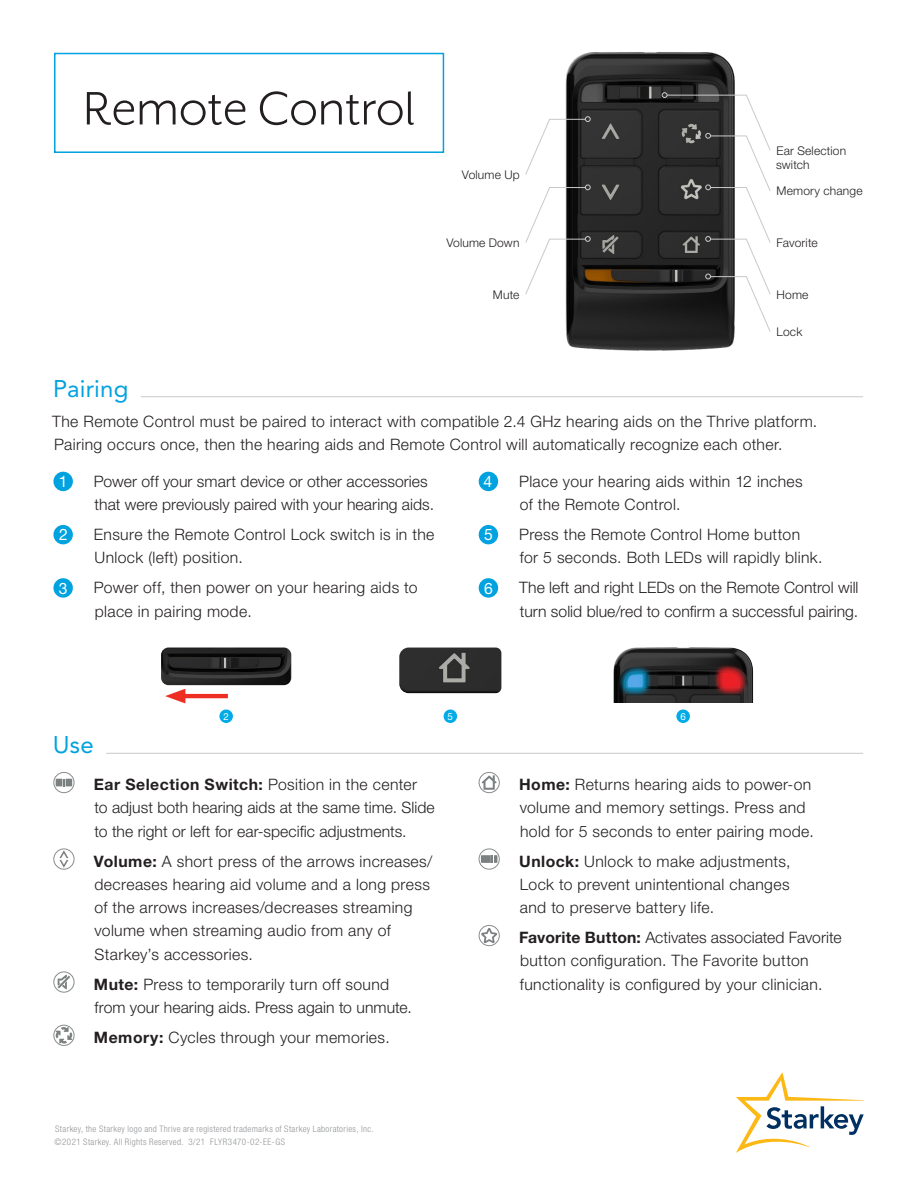
<style>
.page{position:relative;width:918px;height:1188px;background:#fff}
.page>*{position:absolute;margin:0;border:0;box-sizing:border-box;transform-origin:0 0}
.Topic{font:54px "Mr Eaves XL San OT";color:#231f20}
.Section_Header{font:24px "Avenir LT SLI Std Roman";letter-spacing:.005em;color:#00a2df}
.Body_Copy_NO_INDENT{font:300 15.75px/23.2px "Helvetica Neue LT Std";letter-spacing:.02em;color:#231f20}
.Body_Copy_NO_INDENT-2{font:15.75px "Helvetica Neue LT Std";color:#fff}
.Diagram{font:300 12px/14.4px "Helvetica Neue LT Std";letter-spacing:.015em;color:#231f20}
.Blue_Bubble_Numbers{font:9.75px "Helvetica Neue LT Std";color:#fff}
.Copyright_and_Legal{font:300 condensed 9px/13.8px "Helvetica Neue LT Std";letter-spacing:.04em;color:#939598}
.s1{font-weight:700}
</style>
<div class="page">
<img style="left:565px;top:52px;width:170px;height:299px">
<svg style="left:525px;top:116px;width:66px;height:59px"></svg>
<svg style="left:662px;top:92px;width:109px;height:240px"></svg>
<svg style="left:525px;top:185px;width:66px;height:110px"></svg>
<hr style="left:141px;top:396px;width:722px;height:1px;background:#c8c9c9">
<div style="left:53px;top:472px;width:20px;height:19px;background:#00a2df;border-radius:50%"></div>
<div style="left:53px;top:525px;width:20px;height:19px;background:#00a2df;border-radius:50%"></div>
<div style="left:53px;top:578px;width:20px;height:20px;background:#00a2df;border-radius:50%"></div>
<div style="left:479px;top:472px;width:19px;height:19px;background:#00a2df;border-radius:50%"></div>
<div style="left:479px;top:525px;width:19px;height:19px;background:#00a2df;border-radius:50%"></div>
<div style="left:479px;top:578px;width:19px;height:20px;background:#00a2df;border-radius:50%"></div>
<hr style="left:106px;top:753px;width:757px;height:1px;background:#c8c9c9">
<div style="left:53px;top:772px;width:21px;height:21px;border:1px solid #8a8b8d;border-radius:50%"></div>
<svg style="left:56px;top:779px;width:16px;height:7px"></svg>
<div style="left:53px;top:849px;width:21px;height:21px;border:1px solid #8a8b8d;border-radius:50%"></div>
<svg style="left:59px;top:850px;width:9px;height:18px"></svg>
<div style="left:53px;top:972px;width:21px;height:21px;border:1px solid #8a8b8d;border-radius:50%"></div>
<svg style="left:58px;top:975px;width:12px;height:15px"></svg>
<div style="left:53px;top:1025px;width:21px;height:21px;border:1px solid #8a8b8d;border-radius:50%"></div>
<svg style="left:55px;top:1027px;width:18px;height:17px"></svg>
<div style="left:479px;top:772px;width:21px;height:21px;border:1px solid #8a8b8d;border-radius:50%"></div>
<svg style="left:482px;top:775px;width:15px;height:15px"></svg>
<div style="left:479px;top:849px;width:21px;height:21px;border:1px solid #8a8b8d;border-radius:50%"></div>
<svg style="left:481px;top:855px;width:16px;height:8px"></svg>
<div style="left:479px;top:925px;width:21px;height:21px;border:1px solid #8a8b8d;border-radius:50%"></div>
<svg style="left:481px;top:928px;width:16px;height:15px"></svg>
<svg style="left:736px;top:1072px;width:128px;height:81px"></svg>
<div style="left:54px;top:53px;width:390px;height:100px;border:2px solid #00a2df"></div>
<img style="left:161px;top:648px;width:130px;height:37px">
<hr style="left:177px;top:694px;width:51px;height:4px;background:#ee2e22">
<svg style="left:165px;top:689px;width:20px;height:14px"></svg>
<img style="left:399px;top:648px;width:102px;height:45px">
<img style="left:613px;top:648px;width:141px;height:55px">
<div style="left:219px;top:710px;width:14px;height:13px;background:#00abe7;border-radius:50%"></div>
<div style="left:444px;top:710px;width:13px;height:13px;background:#00abe7;border-radius:50%"></div>
<div style="left:676px;top:710px;width:14px;height:13px;background:#00abe7;border-radius:50%"></div>
<p class="Topic" style="left:83px;top:79px;width:333px">Remote Control</p>
<p class="Diagram" style="left:462px;top:167px;width:59px">Volume Up</p>
<p class="Diagram" style="left:776px;top:143px;width:72px">Ear Selection switch</p>
<p class="Diagram" style="left:777px;top:184px;width:88px">Memory change</p>
<p class="Diagram" style="left:446px;top:235px;width:75px">Volume Down</p>
<p class="Diagram" style="left:777px;top:235px;width:43px">Favorite</p>
<p class="Diagram" style="left:493px;top:287px;width:28px">Mute</p>
<p class="Diagram" style="left:777px;top:287px;width:33px">Home</p>
<p class="Diagram" style="left:777px;top:324px;width:27px">Lock</p>
<p class="Section_Header" style="left:53px;top:374px;width:77px">Pairing</p>
<p class="Body_Copy_NO_INDENT" style="left:52px;top:409px;width:767px">The Remote Control must be paired to interact with compatible 2.4 GHz hearing aids on the Thrive platform.<br>Pairing occurs once, then the hearing aids and Remote Control will automatically recognize each other.</p>
<p class="Body_Copy_NO_INDENT-2" style="left:59px;top:472px;width:10px">1</p>
<p class="Body_Copy_NO_INDENT" style="left:94px;top:469px;width:342px">Power off your smart device or other accessories that were previously paired with your hearing aids.</p>
<p class="Body_Copy_NO_INDENT-2" style="left:59px;top:525px;width:10px">2</p>
<p class="Body_Copy_NO_INDENT" style="left:94px;top:522px;width:342px">Ensure the Remote Control Lock switch is in the<br>Unlock (left) position.</p>
<p class="Body_Copy_NO_INDENT-2" style="left:59px;top:579px;width:10px">3</p>
<p class="Body_Copy_NO_INDENT" style="left:94px;top:576px;width:325px">Power off, then power on your hearing aids to place in pairing mode.</p>
<p class="Body_Copy_NO_INDENT-2" style="left:484px;top:472px;width:10px">4</p>
<p class="Body_Copy_NO_INDENT" style="left:519px;top:469px;width:285px">Place your hearing aids within 12 inches of the Remote Control.</p>
<p class="Body_Copy_NO_INDENT-2" style="left:484px;top:525px;width:10px">5</p>
<p class="Body_Copy_NO_INDENT" style="left:519px;top:522px;width:305px">Press the Remote Control Home button for 5 seconds. Both LEDs will rapidly blink.</p>
<p class="Body_Copy_NO_INDENT-2" style="left:484px;top:579px;width:10px">6</p>
<p class="Body_Copy_NO_INDENT" style="left:519px;top:576px;width:341px">The left and right LEDs on the Remote Control will turn solid blue/red to confirm a successful pairing.</p>
<p class="Section_Header" style="left:53px;top:731px;width:42px">Use</p>
<p class="Blue_Bubble_Numbers" style="left:223px;top:710px;width:7px">2</p>
<p class="Blue_Bubble_Numbers" style="left:448px;top:710px;width:7px">5</p>
<p class="Blue_Bubble_Numbers" style="left:680px;top:710px;width:7px">6</p>
<p class="Body_Copy_NO_INDENT" style="left:94px;top:772px;width:342px"><span class="s1">Ear Selection Switch:</span> Position in the center<br>to adjust both hearing aids at the same time. Slide to the right or left for ear-specific adjustments.</p>
<p class="Body_Copy_NO_INDENT" style="left:94px;top:849px;width:340px"><span class="s1">Volume:</span> A short press of the arrows increases/ decreases hearing aid volume and a long press of the arrows increases/decreases streaming volume when streaming audio from any of Starkey’s accessories.</p>
<p class="Body_Copy_NO_INDENT" style="left:94px;top:972px;width:319px"><span class="s1">Mute:</span> Press to temporarily turn off sound from your hearing aids. Press again to unmute.</p>
<p class="Body_Copy_NO_INDENT" style="left:94px;top:1025px;width:297px"><span class="s1">Memory:</span> Cycles through your memories.</p>
<p class="Copyright_and_Legal" style="left:54px;top:1121px;width:321px">Starkey, the Starkey logo and Thrive are registered trademarks of Starkey Laboratories, Inc. ©2021 Starkey. All Rights Reserved. 3/21 FLYR3470-02-EE-GS</p>
<p class="Body_Copy_NO_INDENT" style="left:519px;top:772px;width:296px"><span class="s1">Home:</span> Returns hearing aids to power-on volume and memory settings. Press and hold for 5 seconds to enter pairing mode.</p>
<p class="Body_Copy_NO_INDENT" style="left:519px;top:849px;width:273px;text-align:justify"><span class="s1">Unlock:</span> Unlock to make adjustments, Lock to prevent unintentional changes and to preserve battery life.</p>
<p class="Body_Copy_NO_INDENT" style="left:519px;top:925px;width:324px"><span class="s1">Favorite Button:</span> Activates associated Favorite button configuration. The Favorite button functionality is configured by your clinician.</p>
</div>
